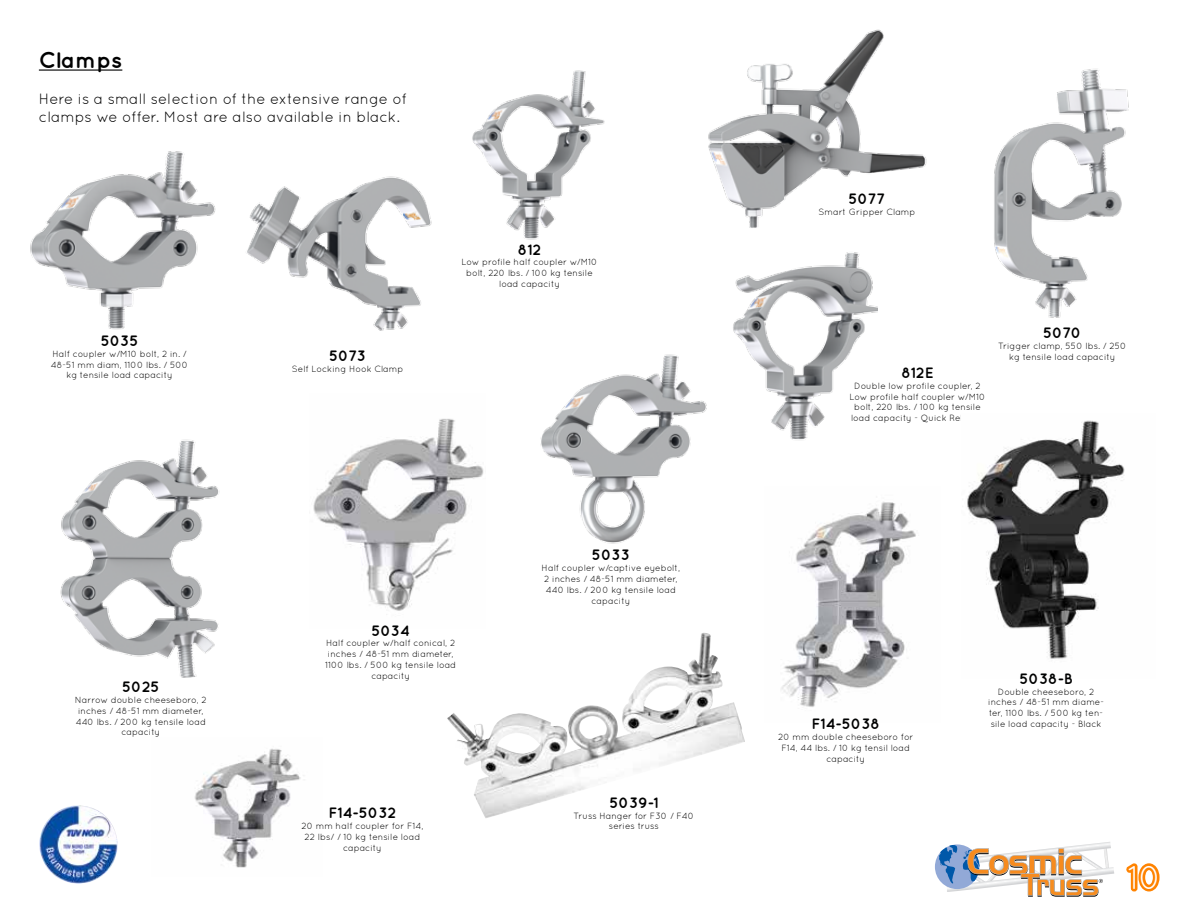
<style>
.page{position:relative;width:1188px;height:918px;background:#fff}
.page>*{position:absolute;margin:0;border:0;box-sizing:border-box;transform-origin:0 0}
.t1{font:33px "Quicksand";color:#fff}
.t2{font:700 22.5px "Quicksand";color:#000101}
.t3{font:15px/18px "Quicksand";color:#000101}
.t4{font:700 15px "Quicksand";color:#000101}
.t5{font:9px/10.8px "Quicksand";color:#000101;text-align:center}
</style>
<div class="page">
<img style="left:1092px;top:842px;width:19px;height:25px">
<img style="left:1103px;top:867px;width:11px;height:8px">
<div style="left:935px;top:844px;width:45px;height:45px;background:#92a9d7;border-radius:50%"></div>
<svg style="left:939px;top:844px;width:164px;height:53px"></svg>
<svg style="left:1126px;top:863px;width:34px;height:29px"></svg>
<img style="left:60px;top:439px;width:160px;height:239px">
<img style="left:540px;top:354px;width:167px;height:190px">
<img style="left:30px;top:151px;width:186px;height:179px">
<img style="left:247px;top:176px;width:185px;height:155px">
<img style="left:994px;top:69px;width:135px;height:249px">
<img style="left:708px;top:29px;width:219px;height:199px">
<img style="left:472px;top:70px;width:133px;height:170px">
<img style="left:733px;top:252px;width:145px;height:188px">
<hr style="left:39px;top:70px;width:83px;height:1px;background:#000101">
<img style="left:39px;top:805px;width:79px;height:79px">
<img style="left:967px;top:420px;width:158px;height:239px">
<img style="left:313px;top:418px;width:171px;height:193px">
<img style="left:781px;top:502px;width:135px;height:205px">
<img style="left:447px;top:633px;width:298px;height:185px">
<img style="left:194px;top:748px;width:107px;height:120px">
<h2 class="t2" style="left:39px;top:46px;width:85px">Clamps</h2>
<h3 class="t3" style="left:39px;top:89px;width:369px">Here is a small selection of the extensive range of clamps we offer. Most are also available in black.</h3>
<h3 class="t4" style="left:101px;top:332px;width:39px">5035</h3>
<p class="t5" style="left:51px;top:348px;width:139px">Half coupler w/M10 bolt, 2 in. /<br>48-51 mm diam, 1100 lbs. / 500 kg tensile load capacity</p>
<h3 class="t4" style="left:329px;top:347px;width:38px">5073</h3>
<p class="t5" style="left:292px;top:363px;width:113px">Self Locking Hook Clamp</p>
<h3 class="t4" style="left:518px;top:240px;width:25px">812</h3>
<p class="t5" style="left:461px;top:257px;width:138px">Low profile half coupler w/M10 bolt, 220 lbs. / 100 kg tensile load capacity</p>
<h3 class="t4" style="left:592px;top:546px;width:39px">5033</h3>
<p class="t5" style="left:542px;top:563px;width:140px">Half coupler w/captive eyebolt,<br>2 inches / 48-51 mm diameter,<br>440 lbs. / 200 kg tensile load capacity</p>
<h3 class="t4" style="left:122px;top:678px;width:39px">5025</h3>
<p class="t5" style="left:75px;top:694px;width:133px">Narrow double cheeseboro, 2 inches / 48-51 mm diameter,<br>440 lbs. / 200 kg tensile load capacity</p>
<h3 class="t4" style="left:371px;top:621px;width:40px">5034</h3>
<p class="t5" style="left:325px;top:638px;width:132px">Half coupler w/half conical, 2 inches / 48-51 mm diameter,<br>1100 lbs. / 500 kg tensile load capacity</p>
<h3 class="t4" style="left:329px;top:804px;width:69px">F14-5032</h3>
<p class="t5" style="left:301px;top:820px;width:124px">20 mm half coupler for F14,<br>22 lbs/ / 10 kg tensile load capacity</p>
<h3 class="t4" style="left:609px;top:794px;width:50px">5039-1</h3>
<p class="t5" style="left:574px;top:810px;width:122px">Truss Hanger for F30 / F40 series truss</p>
<h3 class="t4" style="left:849px;top:190px;width:38px">5077</h3>
<p class="t5" style="left:819px;top:206px;width:98px">Smart Gripper Clamp</p>
<h3 class="t4" style="left:901px;top:364px;width:34px">812E</h3>
<p class="t5" style="left:849px;top:380px;width:138px">Double low profile coupler, 2<br>Low profile half coupler w/M10 bolt, 220 lbs. / 100 kg tensile load capacity - Quick Release</p>
<h3 class="t4" style="left:1043px;top:324px;width:40px">5070</h3>
<p class="t5" style="left:998px;top:340px;width:130px">Trigger clamp, 550 lbs. / 250 kg tensile load capacity</p>
<h3 class="t4" style="left:812px;top:715px;width:70px">F14-5038</h3>
<p class="t5" style="left:778px;top:731px;width:137px">20 mm double cheeseboro for<br>F14, 44 lbs. / 10 kg tensil load capacity</p>
<h3 class="t4" style="left:1020px;top:669px;width:55px">5038-B</h3>
<p class="t5" style="left:988px;top:686px;width:117px">Double cheeseboro, 2 inches / 48-51 mm diame&shy;ter, 1100 lbs. / 500 kg ten&shy;sile load capacity - Black</p>
<h1 class="t1" style="left:1128px;top:859px;width:36px">10</h1>
</div>
